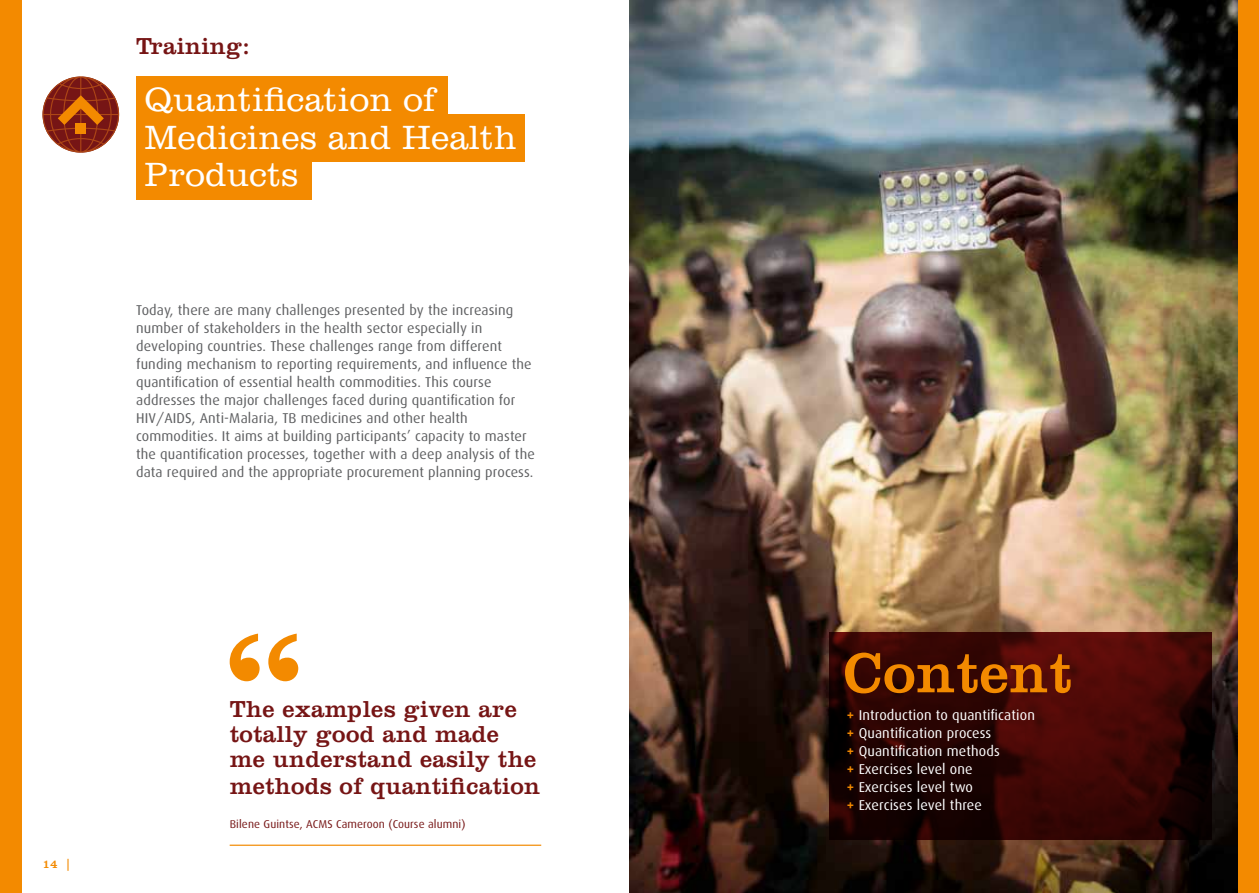
<style>
.page{position:relative;width:1259px;height:893px;background:#fff}
.page>*{position:absolute;margin:0;border:0;box-sizing:border-box;transform-origin:0 0}
.t1{font:58.05px "Clarendon";letter-spacing:.015em;color:#f38a00}
.t2{font:300 34.5px/37.5px "Clarendon BT";letter-spacing:.005em;color:#fff}
.t3{font:24px/25.7px "Clarendon";letter-spacing:.015em;color:#761515}
.t4{font:14.25px/18px "Dax";letter-spacing:.01em;color:#5e5f61}
.t5{font:14.25px/18px "Dax";letter-spacing:.01em;color:#fff}
.t6{font:12px "Clarendon BT";color:#f38a00}
.t7{font:11.4px "Dax";letter-spacing:.01em;color:#761515}
.s1{font-weight:700;color:#f38a00}
</style>
<div class="page">
<div style="left:0;top:0;width:21px;height:893px;background:#f38a00"></div>
<div style="left:1237px;top:0;width:22px;height:893px;background:#f38a00"></div>
<img style="left:629px;top:0;width:608px;height:893px">
<svg style="left:43px;top:77px;width:76px;height:76px"></svg>
<div style="left:136px;top:77px;width:312px;height:47px;background:#f38a00"></div>
<div style="left:136px;top:152px;width:175px;height:47px;background:#f38a00"></div>
<div style="left:136px;top:114px;width:389px;height:48px;background:#f38a00"></div>
<hr style="left:230px;top:845px;width:311px;height:1px;background:#f38a00">
<svg style="left:230px;top:634px;width:68px;height:47px"></svg>
<svg style="left:829px;top:632px;width:383px;height:208px;background:#320503"></svg>
<h3 class="t3" style="left:136px;top:33px;width:115px">Training:</h3>
<h2 class="t2" style="left:145px;top:80px;width:373px">Quantification of<br>Medicines and Health<br>Products</h2>
<p class="t4" style="left:136px;top:301px;width:400px">Today, there are many challenges presented by the increasing number of stakeholders in the health sector especially in developing countries. These challenges range from different funding mechanism to reporting requirements, and influence the quantification of essential health commodities. This course addresses the major challenges faced during quantification for HIV/AIDS, Anti-Malaria, TB medicines and other health commodities. It aims at building participants’ capacity to master the quantification processes, together with a deep analysis of the data required and the appropriate procurement planning process.</p>
<p class="t6" style="left:43px;top:857px;width:30px">14 |</p>
<h3 class="t3" style="left:230px;top:695px;width:312px">The examples given are totally good and made<br>me understand easily the methods of quantification</h3>
<p class="t7" style="left:230px;top:818px;width:237px">Bilene Guintse, ACMS Cameroon (Course alumni)</p>
<h1 class="t1" style="left:843px;top:639px;width:230px">Content</h1>
<p class="t5" style="left:846px;top:706px;width:190px"><span class="s1">+</span> Introduction to quantification <span class="s1">+</span> Quantification process<br><span class="s1">+</span> Quantification methods<br><span class="s1">+</span> Exercises level one<br><span class="s1">+</span> Exercises level two<br><span class="s1">+</span> Exercises level three</p>
</div>
